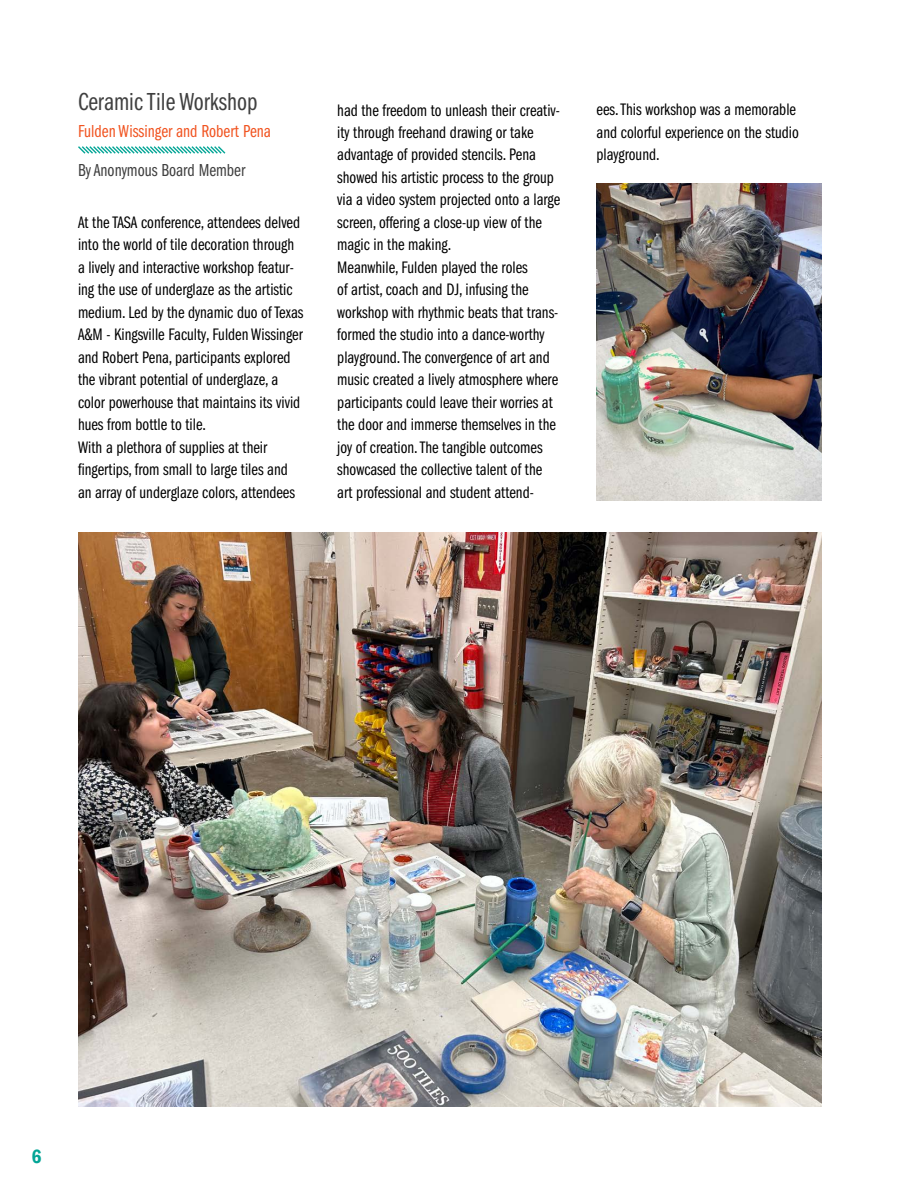
<style>
.page{position:relative;width:900px;height:1200px;background:#fff}
.page>*{position:absolute;margin:0;border:0;box-sizing:border-box;transform-origin:0 0}
.t1{font:25.5px "Franklin Gothic LT Pro Bk Cm";color:#3f3f3f}
.t2{font:600 condensed 19.8px "Franklin Gothic";color:#03a596}
.t3{font:18px "Franklin Gothic LT Pro Bk Cm";color:#f15421}
.t4{font:18px "Franklin Gothic LT Pro Bk Cm";color:#3f3f3f}
.t5{font:17.25px/22.5px "Franklin Gothic LT Pro Bk Cm";color:#000}
</style>
<div class="page">
<svg style="left:78px;top:146px;width:148px;height:8px"></svg>
<img style="left:78px;top:532px;width:744px;height:575px">
<img style="left:597px;top:183px;width:225px;height:318px">
<h1 class="t1" style="left:78px;top:88px;width:181px">Ceramic Tile Workshop</h1>
<p class="t3" style="left:78px;top:121px;width:195px">Fulden Wissinger and Robert Pena</p>
<p class="t4" style="left:78px;top:160px;width:169px">By Anonymous Board Member</p>
<p class="t5" style="left:78px;top:211px;width:227px">At the TASA conference, attendees delved into the world of tile decoration through a lively and interactive workshop featur&shy;ing the use of underglaze as the artistic medium. Led by the dynamic duo of Texas A&amp;M - Kingsville Faculty, Fulden Wissinger and Robert Pena, participants explored the vibrant potential of underglaze, a color powerhouse that maintains its vivid hues from bottle to tile.<br>With a plethora of supplies at their fingertips, from small to large tiles and an array of underglaze colors, attendees</p>
<p class="t5" style="left:337px;top:99px;width:224px">had the freedom to unleash their creativ&shy;ity through freehand drawing or take advantage of provided stencils. Pena showed his artistic process to the group via a video system projected onto a large screen, offering a close-up view of the magic in the making.<br>Meanwhile, Fulden played the roles<br>of artist, coach and DJ, infusing the workshop with rhythmic beats that trans&shy;formed the studio into a dance-worthy playground. The convergence of art and music created a lively atmosphere where participants could leave their worries at the door and immerse themselves in the joy of creation. The tangible outcomes showcased the collective talent of the art professional and student attend-</p>
<p class="t5" style="left:597px;top:99px;width:204px">ees. This workshop was a memorable and colorful experience on the studio playground.</p>
<p class="t2" style="left:31px;top:1143px;width:12px">6</p>
</div>
